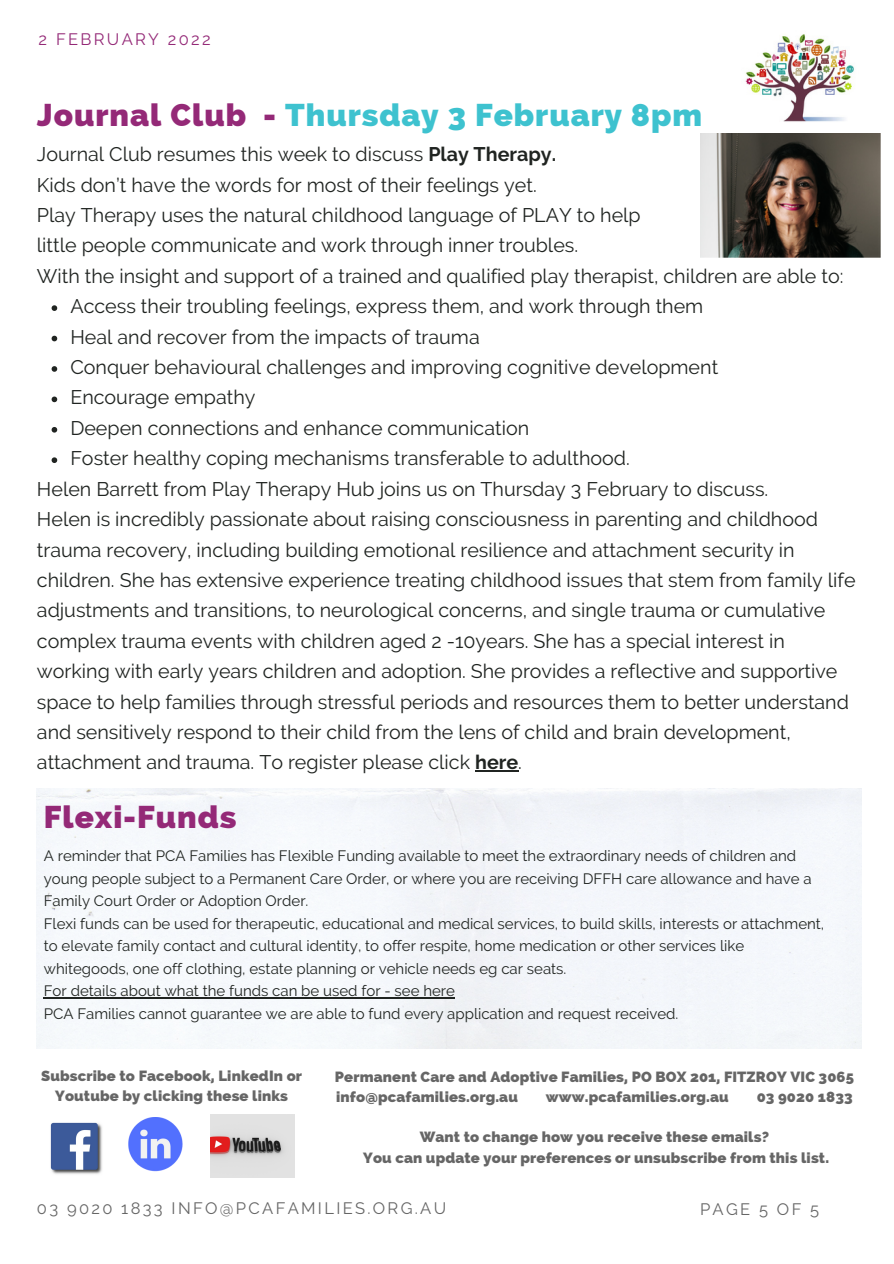
<style>
.page{position:relative;width:894px;height:1264px;background:#fff}
.page>*{position:absolute;margin:0;border:0;box-sizing:border-box;transform-origin:0 0}
.t1{font:800 31.5px "Raleway";letter-spacing:.03em;color:#3ec2cf}
.t2{font:800 31.5px "Raleway";letter-spacing:.03em;color:#942977}
.t3{font:19.65px/30.5px "Raleway";color:#202421}
.t4{font:16.5px "Raleway";letter-spacing:.14em;color:#666}
.t5{font:16.5px "Raleway";letter-spacing:.14em;color:#942977}
.t6{font:15px/22.5px "Raleway";color:#202421}
.t7{font:800 14.85px/20.2px "Raleway";letter-spacing:.01em;color:#666;text-align:center}
.s1{color:#942977}
.s2{font-weight:700}
</style>
<div class="page">
<img style="left:50px;top:1122px;width:52px;height:52px">
<img style="left:210px;top:1114px;width:85px;height:63px">
<div style="left:37px;top:788px;width:824px;height:260px;background:#f4f7fb"></div>
<img style="left:129px;top:1117px;width:54px;height:55px">
<img style="left:745px;top:34px;width:109px;height:88px">
<svg style="left:52px;top:305px;width:5px;height:6px"></svg>
<svg style="left:52px;top:336px;width:5px;height:5px"></svg>
<svg style="left:52px;top:366px;width:5px;height:6px"></svg>
<svg style="left:52px;top:396px;width:5px;height:6px"></svg>
<svg style="left:52px;top:427px;width:5px;height:5px"></svg>
<svg style="left:52px;top:457px;width:5px;height:6px"></svg>
<hr style="left:475px;top:770px;width:43px;height:1px;background:#202421">
<img style="left:700px;top:134px;width:180px;height:124px">
<hr style="left:44px;top:997px;width:411px;height:1px;background:#202421">
<p class="t5" style="left:39px;top:30px;width:173px">2 FEBRUARY 2022</p>
<p class="t1" style="left:37px;top:96px;width:666px"><span class="s1">Journal Club -</span> Thursday 3 February 8pm</p>
<p class="t3" style="left:37px;top:139px;width:520px">Journal Club resumes this week to discuss <span class="s2">Play Therapy.</span></p>
<p class="t3" style="left:37px;top:169px;width:501px">Kids don’t have the words for most of their feelings yet.</p>
<p class="t3" style="left:37px;top:200px;width:605px">Play Therapy uses the natural childhood language of PLAY to help</p>
<p class="t3" style="left:37px;top:230px;width:542px">little people communicate and work through inner troubles.</p>
<p class="t3" style="left:37px;top:260px;width:807px">With the insight and support of a trained and qualified play therapist, children are able to:</p>
<p class="t3" style="left:70px;top:291px;width:634px">Access their troubling feelings, express them, and work through them</p>
<p class="t3" style="left:70px;top:321px;width:411px">Heal and recover from the impacts of trauma</p>
<p class="t3" style="left:70px;top:352px;width:649px">Conquer behavioural challenges and improving cognitive development</p>
<p class="t3" style="left:70px;top:382px;width:187px">Encourage empathy</p>
<p class="t3" style="left:70px;top:412px;width:460px">Deepen connections and enhance communication</p>
<p class="t3" style="left:70px;top:443px;width:561px">Foster healthy coping mechanisms transferable to adulthood.</p>
<p class="t3" style="left:37px;top:473px;width:732px">Helen Barrett from Play Therapy Hub joins us on Thursday 3 February to discuss.</p>
<p class="t3" style="left:37px;top:504px;width:819px">Helen is incredibly passionate about raising consciousness in parenting and childhood trauma recovery, including building emotional resilience and attachment security in children. She has extensive experience treating childhood issues that stem from family life adjustments and transitions, to neurological concerns, and single trauma or cumulative complex trauma events with children aged 2 -10years. She has a special interest in working with early years children and adoption. She provides a reflective and supportive space to help families through stressful periods and resources them to better understand and sensitively respond to their child from the lens of child and brain development, attachment and trauma. To register please click <span class="s2">here</span>.</p>
<p class="t2" style="left:44px;top:798px;width:194px">Flexi-Funds</p>
<p class="t6" style="left:44px;top:844px;width:769px">A reminder that PCA Families has Flexible Funding available to meet the extraordinary needs of children and young people subject to a Permanent Care Order, or where you are receiving DFFH care allowance and have a<br>Family Court Order or Adoption Order.</p>
<p class="t6" style="left:44px;top:912px;width:781px">Flexi funds can be used for therapeutic, educational and medical services, to build skills, interests or attachment, to elevate family contact and cultural identity, to offer respite, home medication or other services like whitegoods, one off clothing, estate planning or vehicle needs eg car seats.</p>
<p class="t6" style="left:44px;top:979px;width:412px">For details about what the funds can be used for - see here</p>
<p class="t6" style="left:44px;top:1002px;width:636px">PCA Families cannot guarantee we are able to fund every application and request received.</p>
<p class="t7" style="left:41px;top:1065px;width:262px">Subscribe to Facebook, LinkedIn or<br>Youtube by clicking these links</p>
<p class="t7" style="left:335px;top:1066px;width:520px">Permanent Care and Adoptive Families, PO BOX 201, FITZROY VIC 3065</p>
<p class="t7" style="left:336px;top:1086px;width:183px">info@pcafamilies.org.au</p>
<p class="t7" style="left:545px;top:1086px;width:184px">www.pcafamilies.org.au</p>
<p class="t7" style="left:756px;top:1086px;width:97px">03 9020 1833</p>
<p class="t7" style="left:419px;top:1127px;width:351px">Want to change how you receive these emails?</p>
<p class="t7" style="left:363px;top:1147px;width:467px">You can update your preferences or unsubscribe from this list.</p>
<p class="t4" style="left:37px;top:1198px;width:410px">03 9020 1833 INFO@PCAFAMILIES.ORG.AU</p>
<p class="t4" style="left:699px;top:1199px;width:121px">PAGE 5 OF 5</p>
</div>
